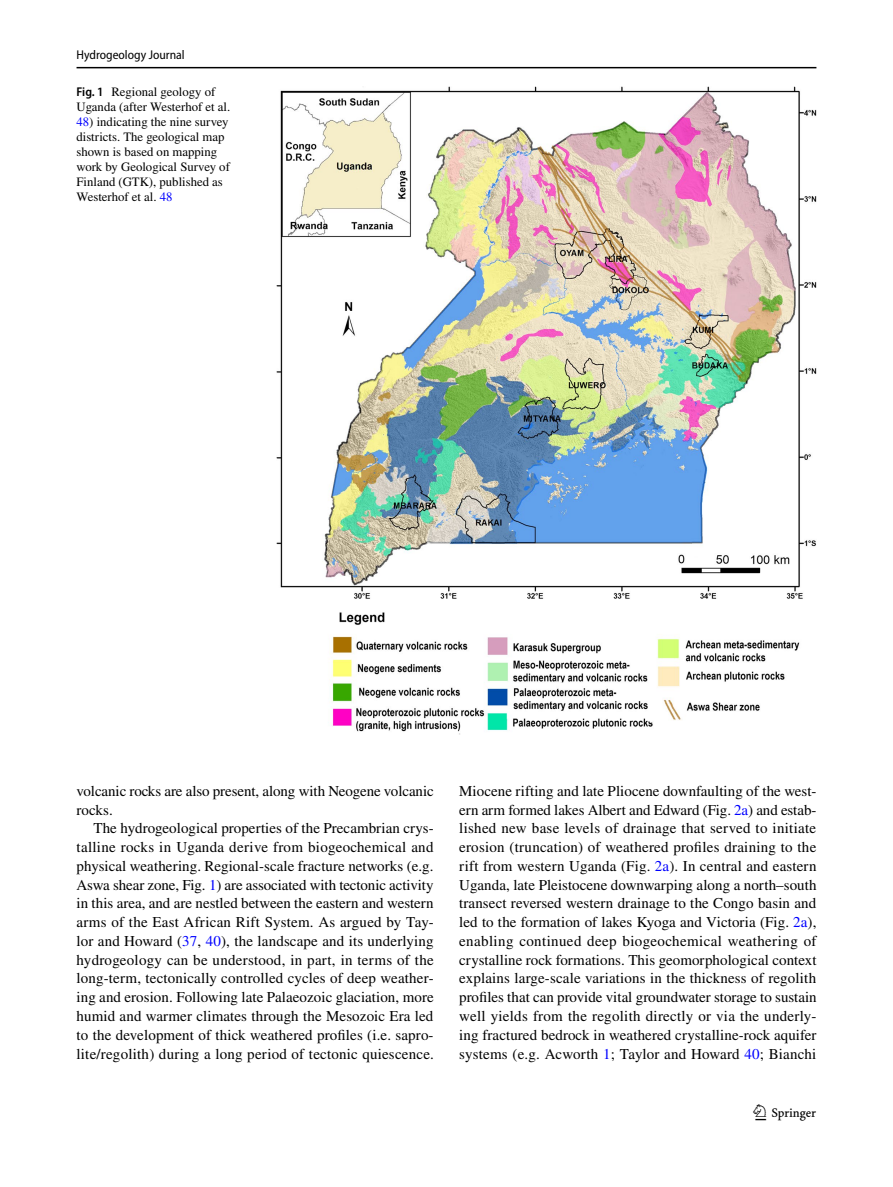
<style>
.page{position:relative;width:893px;height:1187px;background:#fff}
.page>*{position:absolute;margin:0;border:0;box-sizing:border-box;transform-origin:0 0}
.t1{font:22.5px "Springnew Regular 3";color:#000}
.t2{font:15px/18.8px "STIX";letter-spacing:.005em;color:#000;text-align:justify}
.t3{font:12.75px/15px "STIX";color:#000}
.t4{font:semi-condensed 12.75px "Myriad Pro";color:#000}
.s1{font-family:"Myriad Pro";font-weight:600;font-stretch:semi-condensed}
.s2{color:#00f}
</style>
<div class="page">
<hr style="left:77px;top:67px;width:739px;height:1px;background:#000">
<img style="left:276px;top:87px;width:540px;height:647px">
<p class="t4" style="left:77px;top:48px;width:110px">Hydrogeology Journal</p>
<p class="t3" style="left:77px;top:85px;width:155px"><span class="s1">Fig. 1</span> Regional geology of<br>Uganda (after Westerhof et al.</p>
<p class="t3" style="left:77px;top:115px;width:155px"><span class="s2">48</span>) indicating the nine survey districts. The geological map shown is based on mapping work by Geological Survey of<br>Finland (GTK), published as<br>Westerhof et al. <span class="s2">48</span></p>
<p class="t2" style="left:77px;top:782px;width:359px">volcanic rocks are also present, along with Neogene volcanic rocks.</p>
<p class="t2" style="left:77px;top:819px;width:359px;text-indent:17px">The hydrogeological properties of the Precambrian crys&shy;talline rocks in Uganda derive from biogeochemical and physical weathering. Regional-scale fracture networks (e.g.<br>Aswa shear zone, Fig. <span class="s2">1</span>) are associated with tectonic activity in this area, and are nestled between the eastern and western arms of the East African Rift System. As argued by Tay&shy;lor and Howard (<span class="s2">37</span>, <span class="s2">40</span>), the landscape and its underlying hydrogeology can be understood, in part, in terms of the long-term, tectonically controlled cycles of deep weather&shy;ing and erosion. Following late Palaeozoic glaciation, more humid and warmer climates through the Mesozoic Era led to the development of thick weathered profiles (i.e. sapro&shy;lite/regolith) during a long period of tectonic quiescence.</p>
<p class="t2" style="left:459px;top:782px;width:359px">Miocene rifting and late Pliocene downfaulting of the west&shy;ern arm formed lakes Albert and Edward (Fig. <span class="s2">2a</span>) and estab&shy;lished new base levels of drainage that served to initiate erosion (truncation) of weathered profiles draining to the rift from western Uganda (Fig. <span class="s2">2a</span>). In central and eastern Uganda, late Pleistocene downwarping along a north–south transect reversed western drainage to the Congo basin and led to the formation of lakes Kyoga and Victoria (Fig. <span class="s2">2a</span>), enabling continued deep biogeochemical weathering of crystalline rock formations. This geomorphological context explains large-scale variations in the thickness of regolith profiles that can provide vital groundwater storage to sustain well yields from the regolith directly or via the underly&shy;ing fractured bedrock in weathered crystalline-rock aquifer systems (e.g. Acworth <span class="s2">1</span>; Taylor and Howard <span class="s2">40</span>; Bianchi</p>
<h1 class="t1" style="left:755px;top:1104px;width:62px">1 3</h1>
</div>
